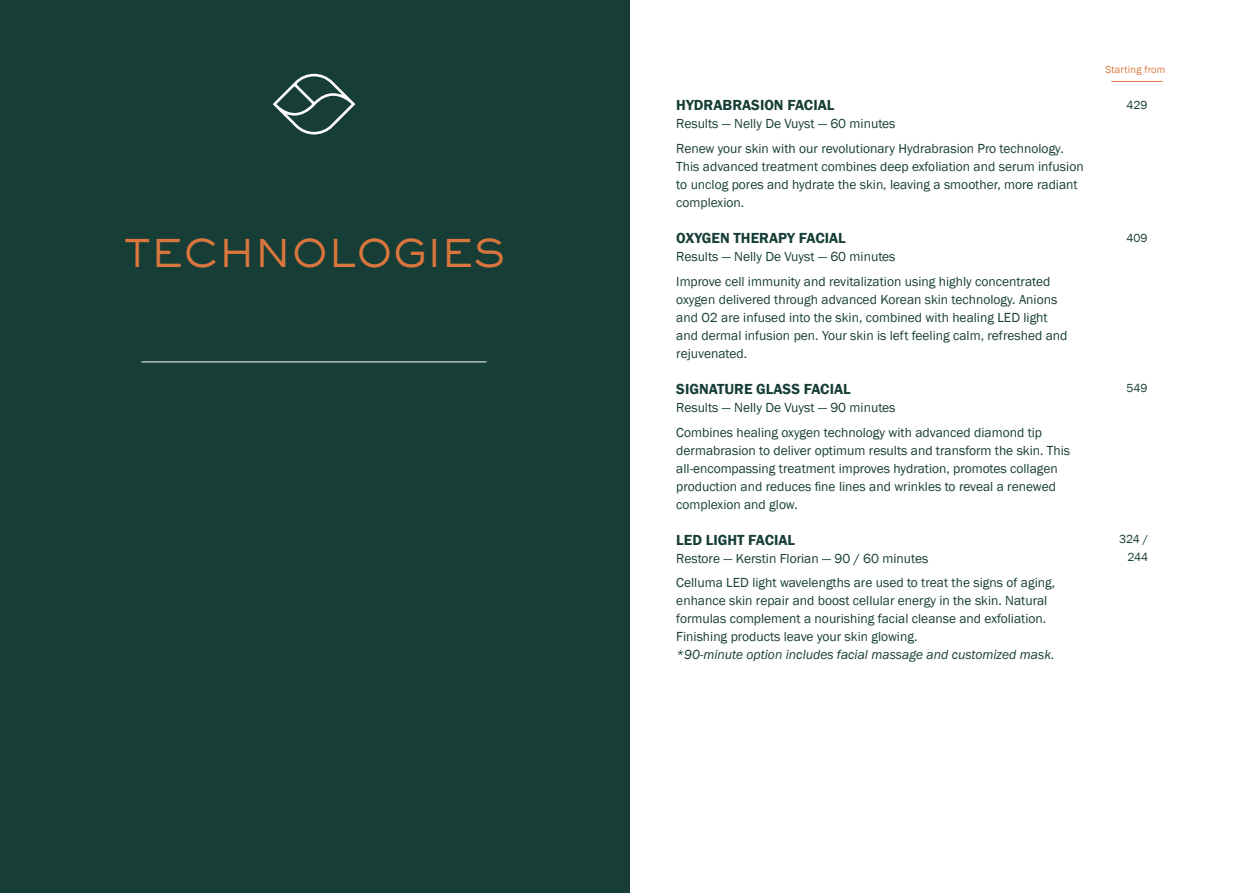
<style>
.page{position:relative;width:1259px;height:893px;background:#fff}
.page>*{position:absolute;margin:0;border:0;box-sizing:border-box;transform-origin:0 0}
.t1{font:37.5px "Sackers Gothic Medium AT";color:#da763d}
.t2{font:600 15px "Franklin Gothic";color:#173e36}
.t3{font:13.5px/18px "Franklin Gothic";color:#173e36}
.t4{font:italic 13.5px "Franklin Gothic";color:#173e36}
.t5{font:12px/18px "Franklin Gothic";color:#173e36;text-align:right}
.t6{font:10.5px "Franklin Gothic";letter-spacing:.015em;color:#da763d}
</style>
<div class="page">
<div style="left:0;top:0;width:629px;height:893px;background:#173e36"></div>
<svg style="left:273px;top:74px;width:82px;height:60px"></svg>
<hr style="left:141px;top:362px;width:345px;height:1px;background:#fff">
<hr style="left:1111px;top:81px;width:51px;height:1px;background:#da763d">
<h1 class="t1" style="left:123px;top:228px;width:383px">TECHNOLOGIES</h1>
<p class="t2" style="left:676px;top:96px;width:160px">HYDRABRASION FACIAL</p>
<p class="t3" style="left:676px;top:112px;width:389px;line-height:24.8px">Results — Nelly De Vuyst — 60 minutes<br>Renew your skin with our revolutionary Hydrabrasion Pro technology.</p>
<p class="t3" style="left:676px;top:158px;width:409px">This advanced treatment combines deep exfoliation and serum infusion to unclog pores and hydrate the skin, leaving a smoother, more radiant complexion.</p>
<p class="t2" style="left:676px;top:229px;width:171px">OXYGEN THERAPY FACIAL</p>
<p class="t3" style="left:676px;top:244px;width:375px;line-height:24.8px">Results — Nelly De Vuyst — 60 minutes<br>Improve cell immunity and revitalization using highly concentrated</p>
<p class="t3" style="left:676px;top:291px;width:393px">oxygen delivered through advanced Korean skin technology. Anions and O2 are infused into the skin, combined with healing LED light and dermal infusion pen. Your skin is left feeling calm, refreshed and rejuvenated.</p>
<p class="t2" style="left:676px;top:380px;width:176px">SIGNATURE GLASS FACIAL</p>
<p class="t3" style="left:676px;top:395px;width:367px;line-height:24.8px">Results — Nelly De Vuyst — 90 minutes<br>Combines healing oxygen technology with advanced diamond tip</p>
<p class="t3" style="left:676px;top:441px;width:395px">dermabrasion to deliver optimum results and transform the skin. This all-encompassing treatment improves hydration, promotes collagen production and reduces fine lines and wrinkles to reveal a renewed complexion and glow.</p>
<p class="t2" style="left:676px;top:530px;width:120px">LED LIGHT FACIAL</p>
<p class="t3" style="left:676px;top:546px;width:380px;line-height:24.8px">Restore — Kerstin Florian — 90 / 60 minutes<br>Celluma LED light wavelengths are used to treat the signs of aging,</p>
<p class="t3" style="left:676px;top:592px;width:372px;text-align:justify">enhance skin repair and boost cellular energy in the skin. Natural formulas complement a nourishing facial cleanse and exfoliation.<br>Finishing products leave your skin glowing.</p>
<p class="t4" style="left:676px;top:646px;width:380px">*90-minute option includes facial massage and customized mask.</p>
<p class="t6" style="left:1105px;top:63px;width:61px">Starting from</p>
<p class="t5" style="left:1126px;top:96px;width:23px">429</p>
<p class="t5" style="left:1126px;top:230px;width:23px">409</p>
<p class="t5" style="left:1126px;top:380px;width:23px">549</p>
<p class="t5" style="left:1119px;top:530px;width:31px">324 /<br>244</p>
</div>
